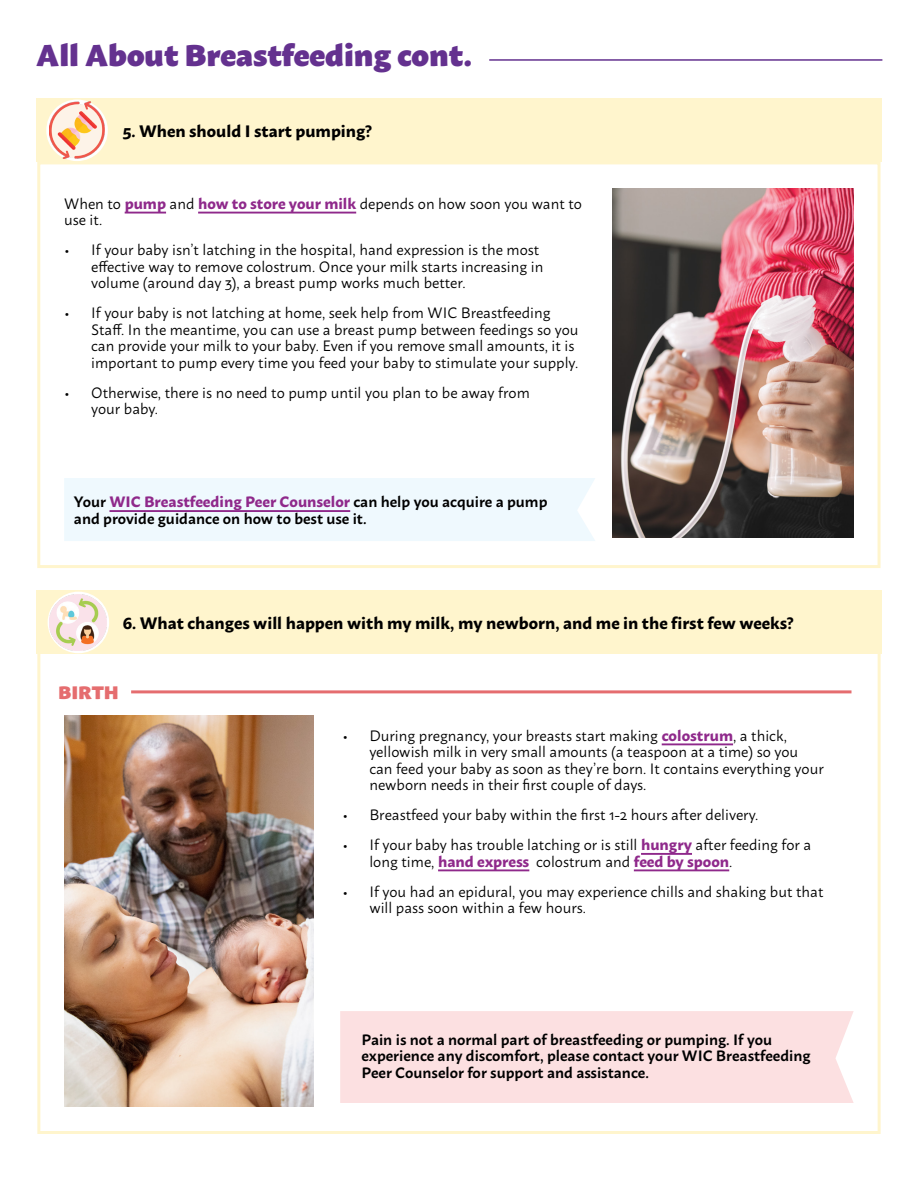
<style>
.page{position:relative;width:918px;height:1188px;background:#fff}
.page>*{position:absolute;margin:0;border:0;box-sizing:border-box;transform-origin:0 0}
.t1{font:900 30px "Macho";color:#64318f}
.t2{font:900 18px "Macho";color:#e56d6f}
.t3{font:700 16.5px "Macho";color:#000}
.t4{font:15px/16.5px "Macho";color:#000}
.t5{font:600 15px/16.5px "Macho";color:#000}
.s1{font-weight:700;color:#8f298b}
</style>
<div class="page">
<div style="left:36px;top:591px;width:846px;height:63px;background:#fff5cd"></div>
<hr style="left:662px;top:743px;width:71px;height:2px;background:#8f298b">
<hr style="left:641px;top:853px;width:51px;height:2px;background:#8f298b">
<hr style="left:438px;top:869px;width:91px;height:2px;background:#8f298b">
<hr style="left:634px;top:869px;width:95px;height:2px;background:#8f298b">
<img style="left:64px;top:715px;width:250px;height:392px">
<div style="left:340px;top:1011px;width:514px;height:92px;background:#fce0e1"></div>
<hr style="left:131px;top:690px;width:721px;height:3px;background:#e56d6f">
<svg style="left:48px;top:592px;width:61px;height:61px"></svg>
<img style="left:50px;top:594px;width:57px;height:57px">
<div style="left:37px;top:161px;width:844px;height:407px;border:3px solid #fff5cd"></div>
<div style="left:36px;top:98px;width:846px;height:63px;background:#fff5cd"></div>
<hr style="left:125px;top:212px;width:41px;height:2px;background:#8f298b">
<hr style="left:198px;top:212px;width:158px;height:2px;background:#8f298b">
<img style="left:612px;top:188px;width:242px;height:350px">
<div style="left:64px;top:478px;width:531px;height:63px;background:#eff9fe"></div>
<hr style="left:109px;top:510px;width:241px;height:2px;background:#8f298b">
<svg style="left:46px;top:100px;width:62px;height:61px"></svg>
<img style="left:50px;top:102px;width:54px;height:57px">
<hr style="left:489px;top:59px;width:393px;height:2px;background:#64318f">
<p class="t1" style="left:36px;top:28px;width:437px">All About Breastfeeding cont.</p>
<p class="t3" style="left:123px;top:116px;width:251px">5. When should I start pumping?</p>
<p class="t4" style="left:64px;top:194px;width:519px">When to <span class="s1">pump</span> and <span class="s1">how to store your milk</span> depends on how soon you want to use it.</p>
<p class="t4" style="left:91px;top:240px;width:454px;text-indent:-27px">• If your baby isn’t latching in the hospital, hand expression is the most effective way to remove colostrum. Once your milk starts increasing in volume (around day 3), a breast pump works much better.</p>
<p class="t4" style="left:91px;top:303px;width:489px;text-indent:-27px">• If your baby is not latching at home, seek help from WIC Breastfeeding Staff. In the meantime, you can use a breast pump between feedings so you can provide your milk to your baby. Even if you remove small amounts, it is important to pump every time you feed your baby to stimulate your supply.</p>
<p class="t4" style="left:91px;top:383px;width:440px;text-indent:-27px">• Otherwise, there is no need to pump until you plan to be away from your baby.</p>
<p class="t5" style="left:74px;top:492px;width:475px">Your <span class="s1">WIC Breastfeeding Peer Counselor</span> can help you acquire a pump and provide guidance on how to best use it.</p>
<p class="t3" style="left:123px;top:609px;width:672px">6. What changes will happen with my milk, my newborn, and me in the first few weeks?</p>
<p class="t2" style="left:58px;top:676px;width:62px">BIRTH</p>
<p class="t4" style="left:369px;top:726px;width:456px;text-indent:-27px">• During pregnancy, your breasts start making <span class="s1">colostrum</span>, a thick, yellowish milk in very small amounts (a teaspoon at a time) so you can feed your baby as soon as they’re born. It contains everything your newborn needs in their first couple of days.</p>
<p class="t4" style="left:342px;top:805px;width:417px">• Breastfeed your baby within the first 1-2 hours after delivery.</p>
<p class="t4" style="left:369px;top:835px;width:443px;text-indent:-27px">• If your baby has trouble latching or is still <span class="s1">hungry</span> after feeding for a long time, <span class="s1">hand express</span> colostrum and <span class="s1">feed by spoon</span>.</p>
<p class="t4" style="left:369px;top:882px;width:456px;text-indent:-27px">• If you had an epidural, you may experience chills and shaking but that will pass soon within a few hours.</p>
<p class="t5" style="left:362px;top:1030px;width:451px">Pain is not a normal part of breastfeeding or pumping. If you experience any discomfort, please contact your WIC Breastfeeding<br>Peer Counselor for support and assistance.</p>
</div>
